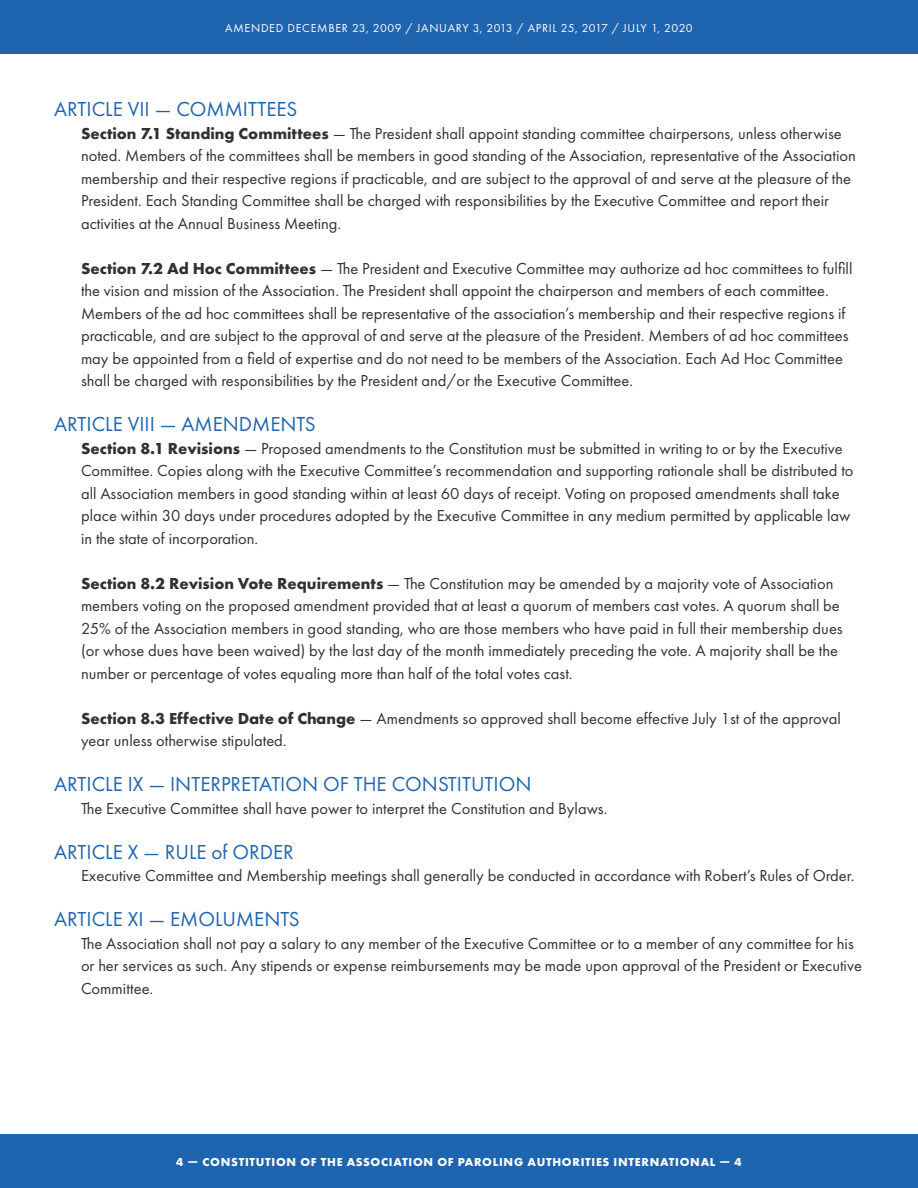
<style>
.page{position:relative;width:918px;height:1188px;background:#fff}
.page>*{position:absolute;margin:0;border:0;box-sizing:border-box;transform-origin:0 0}
.t1{font:21px "Futura PT";color:#1f64ae}
.t2{font:16.5px/22.5px "Futura PT";color:#303232}
.t3{font:700 12px "Futura PT";letter-spacing:.06em;color:#fff}
.t4{font:12px "Futura PT";letter-spacing:.06em;color:#fff}
.s1{font-weight:700}
</style>
<div class="page">
<div style="left:0;top:1134px;width:918px;height:54px;background:#1f64ae"></div>
<div style="left:0;top:0;width:918px;height:54px;background:#1f64ae"></div>
<p class="t4" style="left:225px;top:20px;width:469px">AMENDED DECEMBER 23, 2009 / JANUARY 3, 2013 / APRIL 25, 2017 / JULY 1, 2020</p>
<p class="t1" style="left:54px;top:97px;width:245px">ARTICLE VII — COMMITTEES</p>
<p class="t2" style="left:81px;top:122px;width:776px"><span class="s1">Section 7.1 Standing Committees</span> — The President shall appoint standing committee chairpersons, unless otherwise noted. Members of the committees shall be members in good standing of the Association, representative of the Association membership and their respective regions if practicable, and are subject to the approval of and serve at the pleasure of the President. Each Standing Committee shall be charged with responsibilities by the Executive Committee and report their activities at the Annual Business Meeting.</p>
<p class="t2" style="left:81px;top:257px;width:773px"><span class="s1">Section 7.2 Ad Hoc Committees</span> — The President and Executive Committee may authorize ad hoc committees to fulfill the vision and mission of the Association. The President shall appoint the chairperson and members of each committee.<br>Members of the ad hoc committees shall be representative of the association’s membership and their respective regions if practicable, and are subject to the approval of and serve at the pleasure of the President. Members of ad hoc committees may be appointed from a field of expertise and do not need to be members of the Association. Each Ad Hoc Committee shall be charged with responsibilities by the President and/or the Executive Committee.</p>
<p class="t1" style="left:54px;top:412px;width:263px">ARTICLE VIII — AMENDMENTS</p>
<p class="t2" style="left:81px;top:437px;width:774px"><span class="s1">Section 8.1 Revisions</span> — Proposed amendments to the Constitution must be submitted in writing to or by the Executive Committee. Copies along with the Executive Committee’s recommendation and supporting rationale shall be distributed to all Association members in good standing within at least 60 days of receipt. Voting on proposed amendments shall take place within 30 days under procedures adopted by the Executive Committee in any medium permitted by applicable law in the state of incorporation.</p>
<p class="t2" style="left:81px;top:572px;width:763px"><span class="s1">Section 8.2 Revision Vote Requirements</span> — The Constitution may be amended by a majority vote of Association members voting on the proposed amendment provided that at least a quorum of members cast votes. A quorum shall be 25% of the Association members in good standing, who are those members who have paid in full their membership dues (or whose dues have been waived) by the last day of the month immediately preceding the vote. A majority shall be the number or percentage of votes equaling more than half of the total votes cast.</p>
<p class="t2" style="left:81px;top:707px;width:761px"><span class="s1">Section 8.3 Effective Date of Change</span> — Amendments so approved shall become effective July 1st of the approval year unless otherwise stipulated.</p>
<p class="t1" style="left:54px;top:772px;width:479px">ARTICLE IX — INTERPRETATION OF THE CONSTITUTION</p>
<p class="t2" style="left:81px;top:797px;width:528px">The Executive Committee shall have power to interpret the Constitution and Bylaws.</p>
<p class="t1" style="left:54px;top:839px;width:241px">ARTICLE X — RULE of ORDER</p>
<p class="t2" style="left:81px;top:864px;width:775px">Executive Committee and Membership meetings shall generally be conducted in accordance with Robert’s Rules of Order.</p>
<p class="t1" style="left:54px;top:907px;width:247px">ARTICLE XI — EMOLUMENTS</p>
<p class="t2" style="left:81px;top:932px;width:783px">The Association shall not pay a salary to any member of the Executive Committee or to a member of any committee for his or her services as such. Any stipends or expense reimbursements may be made upon approval of the President or Executive<br>Committee.</p>
<p class="t3" style="left:176px;top:1154px;width:567px">4 — CONSTITUTION OF THE ASSOCIATION OF PAROLING AUTHORITIES INTERNATIONAL — 4</p>
</div>
